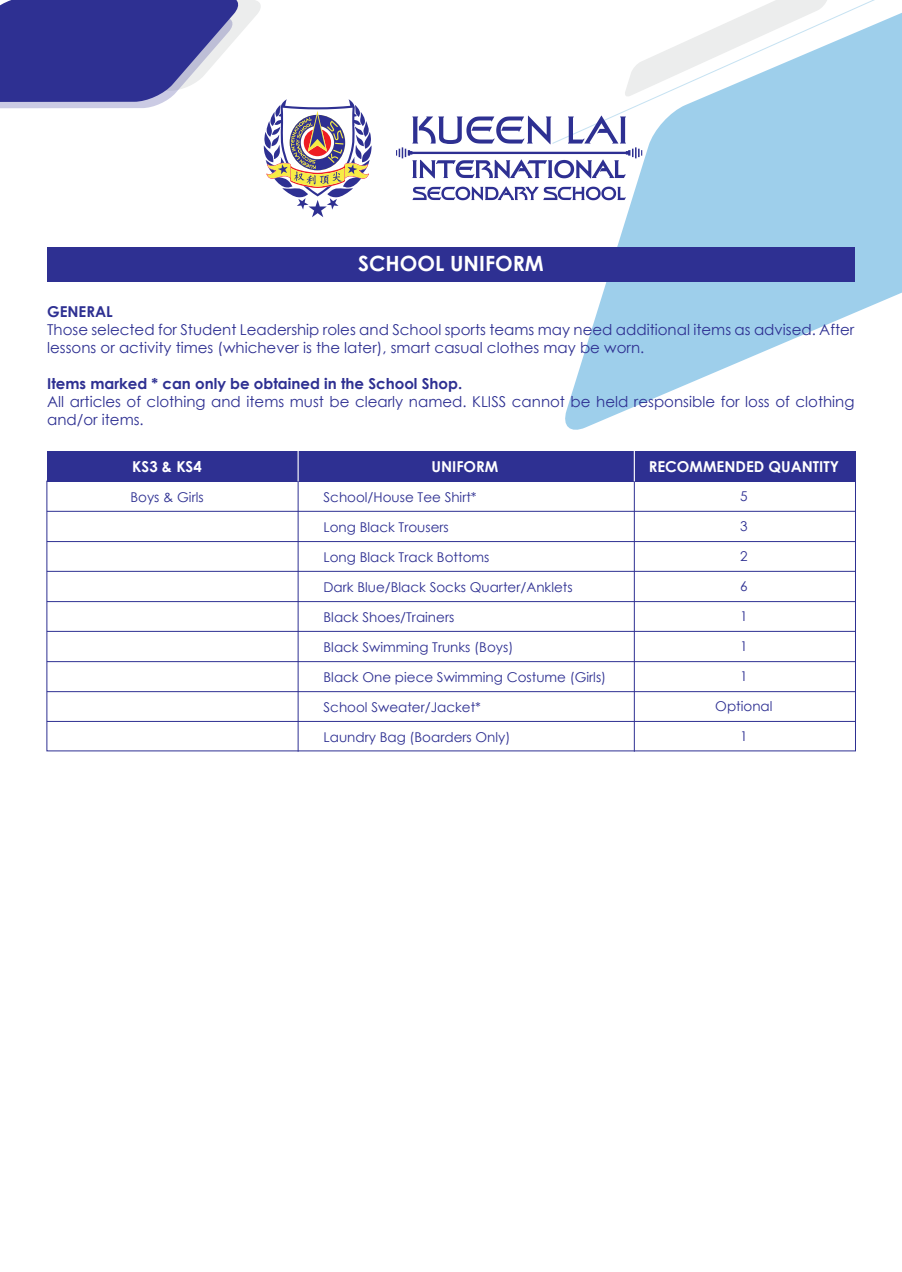
<style>
.page{position:relative;width:902px;height:1272px;background:#fff}
.page>*{position:absolute;margin:0;border:0;box-sizing:border-box;transform-origin:0 0}
.t1{font:700 21px "Century Gothic";color:#fff}
.t2{font:15px/18px "Century Gothic";color:#2e3092}
.t3{font:700 15px "Century Gothic";color:#2e3092}
.t4{font:700 15px "Century Gothic";color:#fff}
.t5{font:13.5px "Century Gothic";color:#2e3092}
</style>
<div class="page">
<svg style="left:565px;top:145px;width:336px;height:285px;fill:#9ecfeb"></svg>
<svg style="left:615px;top:0;width:286px;height:145px"></svg>
<svg style="left:0;top:0;width:371px;height:217px"></svg>
<svg style="left:396px;top:115px;width:246px;height:63px"></svg>
<svg style="left:412px;top:186px;width:213px;height:14px"></svg>
<div style="left:47px;top:247px;width:807px;height:34px;background:#2e3092"></div>
<hr style="left:47px;top:541px;width:808px;height:1px;background:#2e3092">
<hr style="left:47px;top:511px;width:808px;height:1px;background:#2e3092">
<hr style="left:47px;top:601px;width:808px;height:1px;background:#2e3092">
<hr style="left:47px;top:571px;width:808px;height:1px;background:#2e3092">
<hr style="left:47px;top:661px;width:808px;height:1px;background:#2e3092">
<hr style="left:47px;top:631px;width:808px;height:1px;background:#2e3092">
<div style="left:47px;top:451px;width:808px;height:30px;background:#2e3092"></div>
<hr style="left:47px;top:691px;width:808px;height:1px;background:#2e3092">
<hr style="left:47px;top:721px;width:808px;height:1px;background:#2e3092">
<hr style="left:298px;top:481px;width:1px;height:270px;background:#2e3092">
<hr style="left:634px;top:481px;width:1px;height:270px;background:#2e3092">
<hr style="left:297px;top:451px;width:1px;height:30px;background:#fff">
<hr style="left:633px;top:451px;width:1px;height:30px;background:#fff">
<h1 class="t1" style="left:358px;top:247px;width:187px">SCHOOL UNIFORM</h1>
<p class="t3" style="left:47px;top:300px;width:67px">GENERAL</p>
<p class="t2" style="left:47px;top:320px;width:808px">Those selected for Student Leadership roles and School sports teams may need additional items as advised. After lessons or activity times (whichever is the later), smart casual clothes may be worn.</p>
<p class="t3" style="left:47px;top:372px;width:416px">Items marked * can only be obtained in the School Shop.</p>
<p class="t2" style="left:47px;top:392px;width:808px">All articles of clothing and items must be clearly named. KLISS cannot be held responsible for loss of clothing and/or items.</p>
<p class="t4" style="left:132px;top:455px;width:71px">KS3 &amp; KS4</p>
<p class="t4" style="left:431px;top:455px;width:68px">UNIFORM</p>
<p class="t4" style="left:648px;top:455px;width:192px">RECOMMENDED QUANTITY</p>
<p class="t5" style="left:323px;top:487px;width:155px">School/House Tee Shirt*</p>
<p class="t5" style="left:323px;top:517px;width:127px">Long Black Trousers</p>
<p class="t5" style="left:323px;top:547px;width:167px">Long Black Track Bottoms</p>
<p class="t5" style="left:323px;top:577px;width:251px">Dark Blue/Black Socks Quarter/Anklets</p>
<p class="t5" style="left:323px;top:607px;width:132px">Black Shoes/Trainers</p>
<p class="t5" style="left:323px;top:637px;width:191px">Black Swimming Trunks (Boys)</p>
<p class="t5" style="left:323px;top:667px;width:284px">Black One piece Swimming Costume (Girls)</p>
<p class="t5" style="left:323px;top:697px;width:159px">School Sweater/Jacket*</p>
<p class="t5" style="left:323px;top:727px;width:188px">Laundry Bag (Boarders Only)</p>
<p class="t5" style="left:740px;top:487px;width:9px">5</p>
<p class="t5" style="left:740px;top:517px;width:9px">3</p>
<p class="t5" style="left:740px;top:547px;width:9px">2</p>
<p class="t5" style="left:740px;top:577px;width:9px">6</p>
<p class="t5" style="left:740px;top:607px;width:9px">1</p>
<p class="t5" style="left:740px;top:637px;width:9px">1</p>
<p class="t5" style="left:740px;top:667px;width:9px">1</p>
<p class="t5" style="left:715px;top:697px;width:59px">Optional</p>
<p class="t5" style="left:740px;top:727px;width:9px">1</p>
<p class="t5" style="left:130px;top:487px;width:75px">Boys &amp; Girls</p>
</div>
